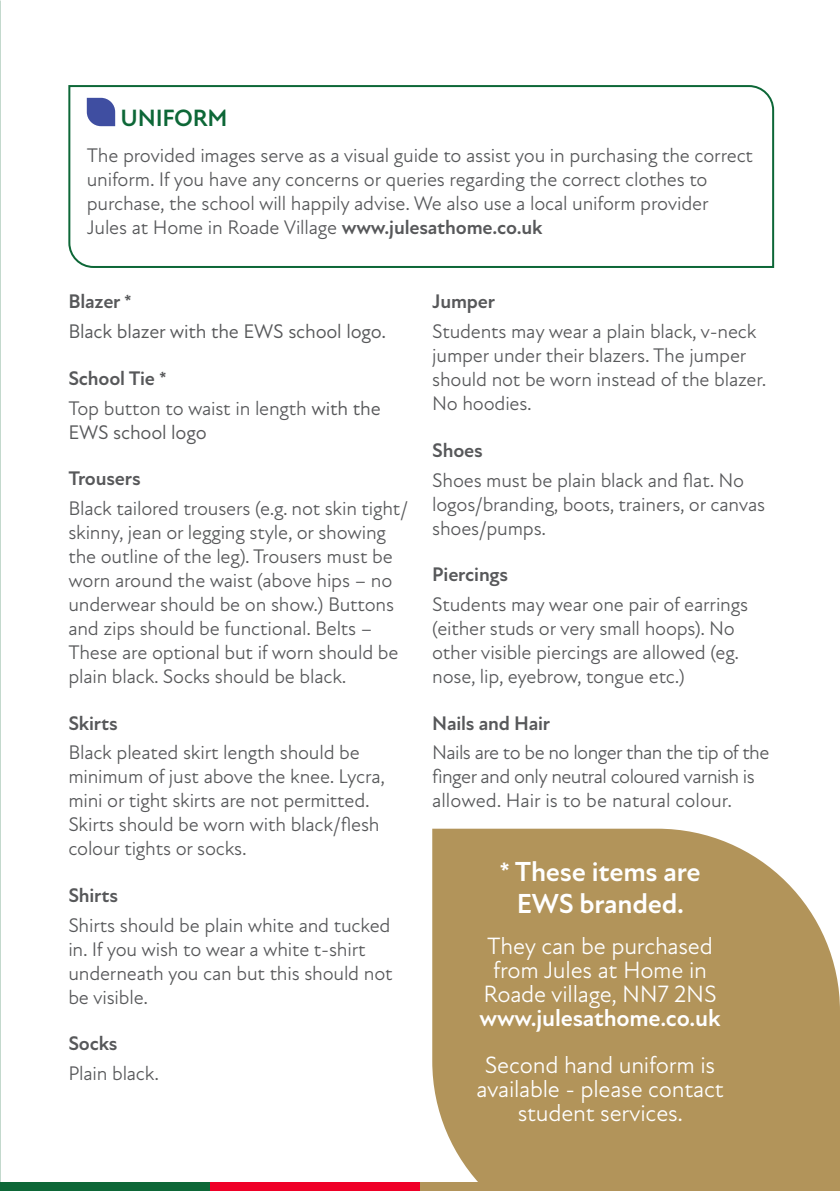
<style>
.page{position:relative;width:840px;height:1191px;background:#fff}
.page>*{position:absolute;margin:0;border:0;box-sizing:border-box;transform-origin:0 0}
.t1{font:700 28px/32px "New Atten";letter-spacing:-.01em;color:#fff;text-align:center}
.t2{font:24px/24px "New Atten";letter-spacing:-.01em;color:#fff;text-align:center}
.t3{font:700 24px "New Atten";letter-spacing:-.01em;color:#0d6737}
.t4{font:20px/24px "New Atten";letter-spacing:-.01em;color:#57585a}
.t5{font:20px/24px "New Atten";letter-spacing:-.03em;color:#57585a}
.t6{font:700 20px "New Atten";letter-spacing:-.01em;color:#57585a}
.t7{font:20px "New Atten";letter-spacing:-.01em;color:#57585a}
.s1{font-weight:700}
.s2{font-style:inherit}
</style>
<div class="page">
<div style="left:0;top:1182px;width:210px;height:9px;background:#0d6737"></div>
<div style="left:210px;top:1182px;width:210px;height:9px;background:#ef0027"></div>
<div style="left:420px;top:1182px;width:209px;height:9px;background:#b2945a"></div>
<div style="left:432px;top:828px;width:407px;height:363px;background:#b2945a"></div>
<svg style="left:68px;top:85px;width:706px;height:183px"></svg>
<p class="t3" style="left:121px;top:104px;width:108px">UNIFORM</p>
<p class="t4" style="left:87px;top:143px;width:667px">The provided images serve as a visual guide to assist you in purchasing the correct uniform. If you have any concerns or queries regarding the correct clothes to purchase, the school will happily advise. We also use a local uniform provider Jules at Home in Roade Village <span class="s1">www.julesathome.co.uk</span></p>
<p class="t6" style="left:68px;top:290px;width:65px">Blazer *</p>
<p class="t7" style="left:68px;top:320px;width:319px">Black blazer with the EWS school logo.</p>
<p class="t6" style="left:68px;top:366px;width:100px">School Tie *</p>
<p class="t4" style="left:68px;top:396px;width:314px">Top button to waist in length <span class="s2">with the<br>EWS school logo</span></p>
<p class="t6" style="left:68px;top:467px;width:74px">Trousers</p>
<p class="t4" style="left:68px;top:496px;width:341px">Black tailored trousers (e.g. not skin tight/ skinny, jean or legging style, or showing the outline of the leg). Trousers must be worn around the waist (above hips – no underwear should be on show.) Buttons and zips should be functional. Belts – These are optional but if worn should be plain black. Socks should be black.</p>
<p class="t6" style="left:68px;top:711px;width:51px">Skirts</p>
<p class="t4" style="left:68px;top:741px;width:318px">Black pleated skirt length should be minimum of just above the knee. Lycra, mini or tight skirts are not permitted.<br>Skirts should be worn with black/flesh colour tights or socks.</p>
<p class="t6" style="left:68px;top:883px;width:51px">Shirts</p>
<p class="t4" style="left:68px;top:913px;width:325px">Shirts should be plain white and tucked in. If you wish to wear a white t-shirt underneath you can but this should not be visible.</p>
<p class="t6" style="left:68px;top:1032px;width:51px">Socks</p>
<p class="t4" style="left:68px;top:1061px;width:92px">Plain black.</p>
<p class="t6" style="left:432px;top:290px;width:64px">Jumper</p>
<p class="t4" style="left:432px;top:319px;width:335px">Students may wear a plain black, v-neck jumper under their blazers. The jumper should not be worn instead of the blazer.<br>No hoodies.</p>
<p class="t6" style="left:432px;top:438px;width:52px">Shoes</p>
<p class="t4" style="left:432px;top:468px;width:334px">Shoes must be plain black and flat. No logos/branding, boots, trainers, or canvas shoes/pumps.</p>
<p class="t6" style="left:432px;top:563px;width:77px">Piercings</p>
<p class="t4" style="left:432px;top:592px;width:317px">Students may wear one pair of earrings (either studs or very small hoops). No other visible piercings are allowed (eg. nose, lip, eyebrow, tongue etc.)</p>
<p class="t6" style="left:432px;top:711px;width:119px">Nails and Hair</p>
<p class="t5" style="left:432px;top:741px;width:338px">Nails are to be no longer than the tip of the finger and only neutral coloured varnish is allowed. Hair is to be natural colour.</p>
<p class="t1" style="left:499px;top:856px;width:203px">* These items are<br>EWS branded.</p>
<p class="t2" style="left:479px;top:934px;width:242px">They can be purchased from Jules at Home in<br>Roade village, NN7 2NS <span class="s1">www.julesathome.co.uk</span></p>
<p class="t2" style="left:476px;top:1053px;width:249px">Second hand uniform is available - please contact student services.</p>
</div>
